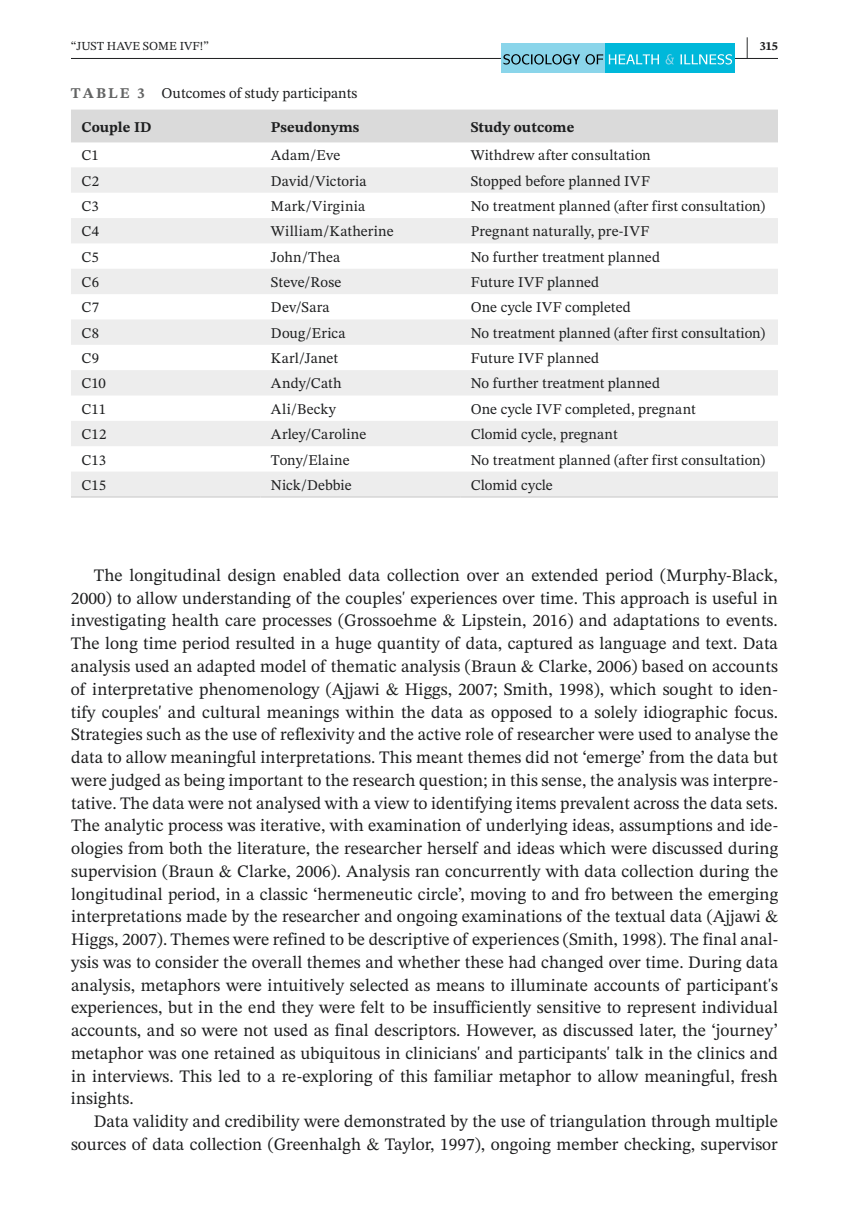
<style>
.page{position:relative;width:849px;height:1221px;background:#fff}
.page>*{position:absolute;margin:0;border:0;box-sizing:border-box;transform-origin:0 0}
.t1{font:700 24.5px "STIX Two Text";color:#1d1e1f;scale:.45 1}
.t2{font:17.5px/22.8px "STIX Two Text";color:#1d1e1f;text-align:justify}
.t3{font:14.88px "STIX Two Text";letter-spacing:.01em;color:#1d1e1f}
.t4{font:700 14.88px "STIX Two Text";color:#1d1e1f}
.t5{font:12.25px "STIX Two Text 2";color:#1d1e1f}
.t6{font:700 12.25px "STIX Two Text";color:#1d1e1f}
.s1{font-weight:700;color:#636464}
</style>
<div class="page">
<hr style="left:71px;top:58px;width:706px;height:1px;background:#1d1e1f">
<div style="left:501px;top:44px;width:104px;height:29px;background:#8ad5ea"></div>
<div style="left:605px;top:44px;width:129px;height:29px;background:#00b8da"></div>
<svg style="left:503px;top:54px;width:155px;height:11px"></svg>
<svg style="left:665px;top:54px;width:9px;height:11px"></svg>
<svg style="left:680px;top:54px;width:51px;height:11px"></svg>
<div style="left:71px;top:110px;width:706px;height:32px;background:#dadada"></div>
<svg style="left:71px;top:167px;width:706px;height:329px;fill:#ededed"></svg>
<hr style="left:71px;top:496px;width:189px;height:2px;background:#dadada">
<hr style="left:260px;top:496px;width:200px;height:2px;background:#dadada">
<hr style="left:460px;top:496px;width:317px;height:2px;background:#dadada">
<h1 class="t1" style="left:745px;top:28px;width:9px">|</h1>
<p class="t5" style="left:71px;top:37px;width:139px">“JUST HAVE SOME IVF!”</p>
<p class="t6" style="left:759px;top:37px;width:20px">315</p>
<p class="t3" style="left:71px;top:83px;width:288px"><span class="s1">TABLE 3</span> Outcomes of study participants</p>
<p class="t4" style="left:81px;top:116px;width:71px">Couple ID</p>
<p class="t4" style="left:271px;top:116px;width:90px">Pseudonyms</p>
<p class="t4" style="left:470px;top:116px;width:105px">Study outcome</p>
<p class="t3" style="left:81px;top:145px;width:19px">C1</p>
<p class="t3" style="left:271px;top:145px;width:71px">Adam/Eve</p>
<p class="t3" style="left:470px;top:145px;width:182px">Withdrew after consultation</p>
<p class="t3" style="left:81px;top:170px;width:19px">C2</p>
<p class="t3" style="left:271px;top:170px;width:97px">David/Victoria</p>
<p class="t3" style="left:470px;top:170px;width:181px">Stopped before planned IVF</p>
<p class="t3" style="left:81px;top:195px;width:19px">C3</p>
<p class="t3" style="left:271px;top:195px;width:96px">Mark/Virginia</p>
<p class="t3" style="left:470px;top:195px;width:296px">No treatment planned (after first consultation)</p>
<p class="t3" style="left:81px;top:221px;width:19px">C4</p>
<p class="t3" style="left:271px;top:221px;width:124px">William/Katherine</p>
<p class="t3" style="left:470px;top:221px;width:180px">Pregnant naturally, pre-IVF</p>
<p class="t3" style="left:81px;top:246px;width:19px">C5</p>
<p class="t3" style="left:271px;top:246px;width:71px">John/Thea</p>
<p class="t3" style="left:470px;top:246px;width:191px">No further treatment planned</p>
<p class="t3" style="left:81px;top:271px;width:19px">C6</p>
<p class="t3" style="left:271px;top:271px;width:72px">Steve/Rose</p>
<p class="t3" style="left:470px;top:271px;width:130px">Future IVF planned</p>
<p class="t3" style="left:81px;top:297px;width:19px">C7</p>
<p class="t3" style="left:271px;top:297px;width:60px">Dev/Sara</p>
<p class="t3" style="left:470px;top:297px;width:162px">One cycle IVF completed</p>
<p class="t3" style="left:81px;top:322px;width:19px">C8</p>
<p class="t3" style="left:271px;top:322px;width:76px">Doug/Erica</p>
<p class="t3" style="left:470px;top:322px;width:296px">No treatment planned (after first consultation)</p>
<p class="t3" style="left:81px;top:347px;width:19px">C9</p>
<p class="t3" style="left:271px;top:347px;width:69px">Karl/Janet</p>
<p class="t3" style="left:470px;top:347px;width:130px">Future IVF planned</p>
<p class="t3" style="left:81px;top:373px;width:26px">C10</p>
<p class="t3" style="left:271px;top:373px;width:72px">Andy/Cath</p>
<p class="t3" style="left:470px;top:373px;width:191px">No further treatment planned</p>
<p class="t3" style="left:81px;top:398px;width:26px">C11</p>
<p class="t3" style="left:271px;top:398px;width:67px">Ali/Becky</p>
<p class="t3" style="left:470px;top:398px;width:226px">One cycle IVF completed, pregnant</p>
<p class="t3" style="left:81px;top:423px;width:26px">C12</p>
<p class="t3" style="left:271px;top:423px;width:97px">Arley/Caroline</p>
<p class="t3" style="left:470px;top:423px;width:148px">Clomid cycle, pregnant</p>
<p class="t3" style="left:81px;top:449px;width:26px">C13</p>
<p class="t3" style="left:271px;top:449px;width:80px">Tony/Elaine</p>
<p class="t3" style="left:470px;top:449px;width:296px">No treatment planned (after first consultation)</p>
<p class="t3" style="left:81px;top:474px;width:26px">C15</p>
<p class="t3" style="left:271px;top:474px;width:82px">Nick/Debbie</p>
<p class="t3" style="left:470px;top:474px;width:84px">Clomid cycle</p>
<p class="t2" style="left:71px;top:563px;width:708px;text-indent:23px">The longitudinal design enabled data collection over an extended period (Murphy-Black, 2000) to allow understanding of the couples' experiences over time. This approach is useful in investigating health care processes (Grossoehme &amp; Lipstein, 2016) and adaptations to events.<br>The long time period resulted in a huge quantity of data, captured as language and text. Data analysis used an adapted model of thematic analysis (Braun &amp; Clarke, 2006) based on accounts of interpretative phenomenology (Ajjawi &amp; Higgs, 2007; Smith, 1998), which sought to iden&shy;tify couples' and cultural meanings within the data as opposed to a solely idiographic focus.<br>Strategies such as the use of reflexivity and the active role of researcher were used to analyse the data to allow meaningful interpretations. This meant themes did not ‘emerge’ from the data but were judged as being important to the research question; in this sense, the analysis was interpre&shy;tative. The data were not analysed with a view to identifying items prevalent across the data sets.<br>The analytic process was iterative, with examination of underlying ideas, assumptions and ide&shy;ologies from both the literature, the researcher herself and ideas which were discussed during supervision (Braun &amp; Clarke, 2006). Analysis ran concurrently with data collection during the longitudinal period, in a classic ‘hermeneutic circle’, moving to and fro between the emerging interpretations made by the researcher and ongoing examinations of the textual data (Ajjawi &amp; Higgs, 2007). Themes were refined to be descriptive of experiences (Smith, 1998). The final anal&shy;ysis was to consider the overall themes and whether these had changed over time. During data analysis, metaphors were intuitively selected as means to illuminate accounts of participant's experiences, but in the end they were felt to be insufficiently sensitive to represent individual accounts, and so were not used as final descriptors. However, as discussed later, the ‘journey’ metaphor was one retained as ubiquitous in clinicians' and participants' talk in the clinics and in interviews. This led to a re-exploring of this familiar metaphor to allow meaningful, fresh insights.</p>
<p class="t2" style="left:71px;top:1109px;width:708px;text-align:right">Data validity and credibility were demonstrated by the use of triangulation through multiple sources of data collection (Greenhalgh &amp; Taylor, 1997), ongoing member checking, supervisor</p>
</div>
